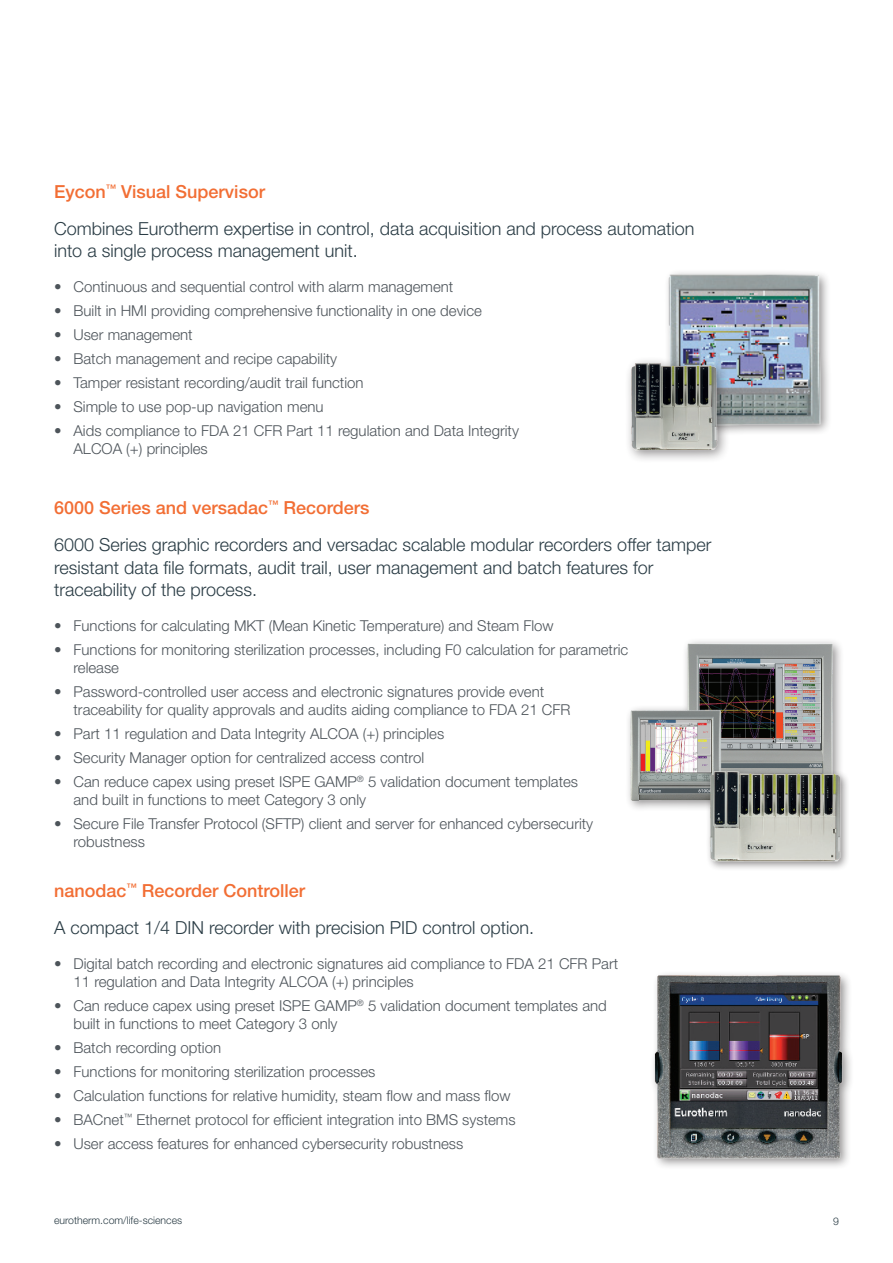
<style>
.page{position:relative;width:893px;height:1263px;background:#fff}
.page>*{position:absolute;margin:0;border:0;box-sizing:border-box;transform-origin:0 0}
.Intro_12_15{font:300 18px/22.5px "Helvetica Neue LT Std";color:#2a3c45}
.Orange_Subheads_12_15__4{font:500 18px "Helvetica Neue LT Std";color:#f26e34}
.t1{font:300 15px/18px "Helvetica Neue LT Std";color:#4d545a}
.t2{font:300 10.5px "Helvetica Neue LT Std";color:#2a3c45}
</style>
<div class="page">
<div style="left:649px;top:970px;width:205px;height:200px;background:#fbfbfb"></div>
<img style="left:654px;top:975px;width:194px;height:191px">
<div style="left:663px;top:269px;width:169px;height:168px;background:#231f20;opacity:.5"></div>
<img style="left:663px;top:269px;width:166px;height:161px">
<div style="left:624px;top:356px;width:106px;height:108px;background:#231f20;opacity:.5"></div>
<img style="left:624px;top:358px;width:110px;height:100px">
<img style="left:628px;top:641px;width:212px;height:168px">
<div style="left:706px;top:766px;width:144px;height:105px;background:#231f20;opacity:.5"></div>
<img style="left:704px;top:767px;width:142px;height:97px">
<p class="Orange_Subheads_12_15__4" style="left:54px;top:181px;width:212px">Eycon<sup>™</sup> Visual Supervisor</p>
<p class="Intro_12_15" style="left:54px;top:217px;width:642px">Combines Eurotherm expertise in control, data acquisition and process automation into a single process management unit.</p>
<p class="t1" style="left:54px;top:277px;width:401px">• Continuous and sequential control with alarm management</p>
<p class="t1" style="left:54px;top:301px;width:429px">• Built in HMI providing comprehensive functionality in one device</p>
<p class="t1" style="left:54px;top:325px;width:140px">• User management</p>
<p class="t1" style="left:54px;top:349px;width:285px">• Batch management and recipe capability</p>
<p class="t1" style="left:54px;top:373px;width:311px">• Tamper resistant recording/audit trail function</p>
<p class="t1" style="left:54px;top:397px;width:271px">• Simple to use pop-up navigation menu</p>
<p class="t1" style="left:74px;top:421px;width:447px;text-indent:-20px">• Aids compliance to FDA 21 CFR Part 11 regulation and Data Integrity<br>ALCOA (+) principles</p>
<p class="Orange_Subheads_12_15__4" style="left:54px;top:497px;width:317px">6000 Series and versadac<sup>™</sup> Recorders</p>
<p class="Intro_12_15" style="left:54px;top:533px;width:659px">6000 Series graphic recorders and versadac scalable modular recorders offer tamper resistant data file formats, audit trail, user management and batch features for traceability of the process.</p>
<p class="t1" style="left:54px;top:616px;width:501px">• Functions for calculating MKT (Mean Kinetic Temperature) and Steam Flow</p>
<p class="t1" style="left:74px;top:640px;width:556px;text-indent:-20px">• Functions for monitoring sterilization processes, including F0 calculation for parametric release</p>
<p class="t1" style="left:74px;top:682px;width:499px;text-indent:-20px">• Password-controlled user access and electronic signatures provide event traceability for quality approvals and audits aiding compliance to FDA 21 CFR</p>
<p class="t1" style="left:54px;top:724px;width:392px">• Part 11 regulation and Data Integrity ALCOA (+) principles</p>
<p class="t1" style="left:54px;top:748px;width:372px">• Security Manager option for centralized access control</p>
<p class="t1" style="left:74px;top:772px;width:506px;text-indent:-20px">• Can reduce capex using preset ISPE GAMP<sup>®</sup> 5 validation document templates and built in functions to meet Category 3 only</p>
<p class="t1" style="left:74px;top:814px;width:521px;text-indent:-20px">• Secure File Transfer Protocol (SFTP) client and server for enhanced cybersecurity robustness</p>
<p class="Orange_Subheads_12_15__4" style="left:54px;top:880px;width:253px">nanodac<sup>™</sup> Recorder Controller</p>
<p class="Intro_12_15" style="left:54px;top:916px;width:482px">A compact 1/4 DIN recorder with precision PID control option.</p>
<p class="t1" style="left:74px;top:954px;width:546px;text-indent:-20px">• Digital batch recording and electronic signatures aid compliance to FDA 21 CFR Part<br>11 regulation and Data Integrity ALCOA (+) principles</p>
<p class="t1" style="left:74px;top:996px;width:535px;text-indent:-20px">• Can reduce capex using preset ISPE GAMP<sup>®</sup> 5 validation document templates and built in functions to meet Category 3 only</p>
<p class="t1" style="left:54px;top:1038px;width:169px">• Batch recording option</p>
<p class="t1" style="left:54px;top:1062px;width:323px">• Functions for monitoring sterilization processes</p>
<p class="t1" style="left:54px;top:1086px;width:458px">• Calculation functions for relative humidity, steam flow and mass flow</p>
<p class="t1" style="left:54px;top:1110px;width:463px">• BACnet<sup>™</sup> Ethernet protocol for efficient integration into BMS systems</p>
<p class="t1" style="left:54px;top:1134px;width:411px">• User access features for enhanced cybersecurity robustness</p>
<p class="t2" style="left:54px;top:1214px;width:130px">eurotherm.com/life-sciences</p>
<p class="t2" style="left:833px;top:1215px;width:7px">9</p>
</div>
